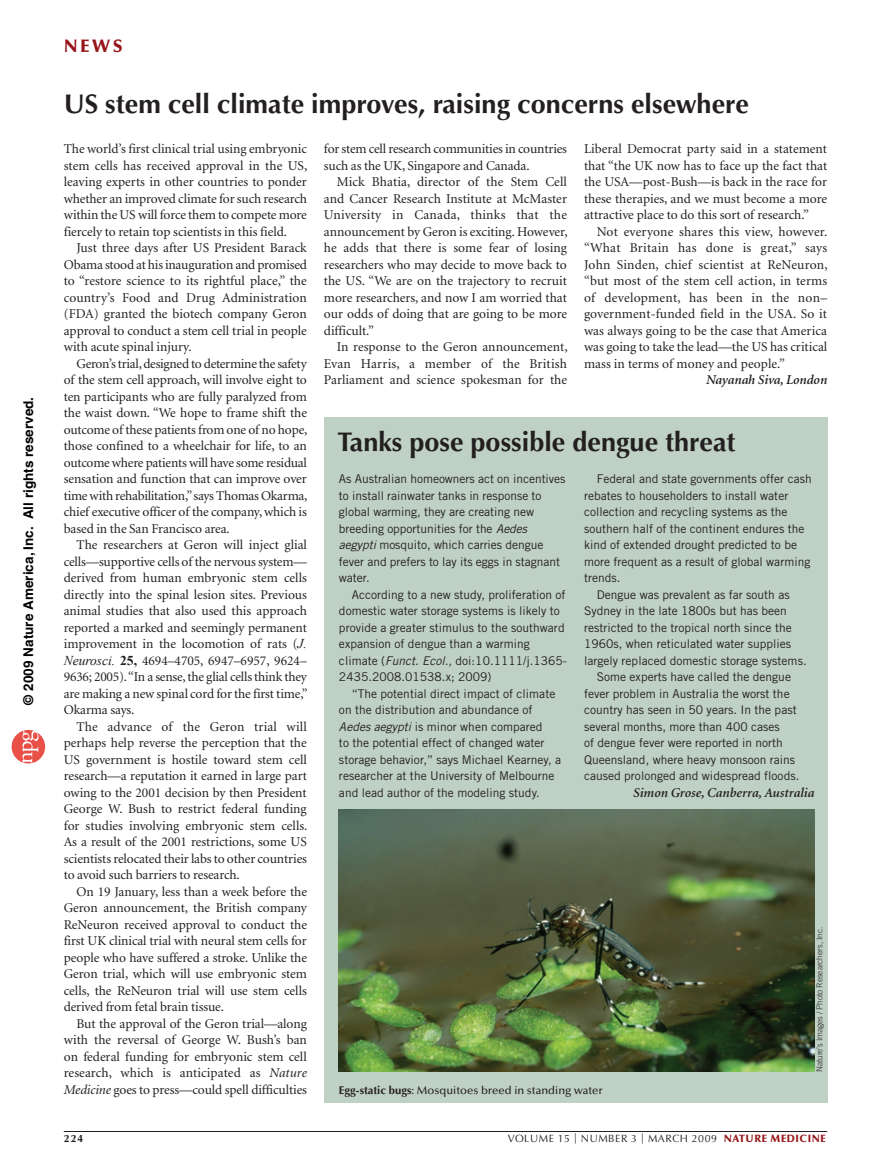
<style>
.page{position:relative;width:891px;height:1175px;background:#fff}
.page>*{position:absolute;margin:0;border:0;box-sizing:border-box;transform-origin:0 0}
.t1{font:700 27px "Optima";color:#231f20}
.t2{font:900 18px "Optima";color:#961619}
.t3{font:13.5px/16.5px "Minion";letter-spacing:-.005em;color:#231f20;text-align:justify}
.t4{font:italic 600 13.5px "Minion";letter-spacing:-.005em;color:#231f20}
.t5{font:700 13.5px "Helvetica";color:#000}
.t6{font:12px/16.5px "Trade Gothic";color:#231f20}
.t7{font:500 11.25px "Optima";color:#231f20}
.t8{font:10.5px "Optima";letter-spacing:.05em;color:#231f20}
.t9{font:700 10.5px "Optima";color:#231f20}
.t10{font:300 8.25px "Trade Gothic";letter-spacing:-.005em;color:#231f20}
.s1{font-family:"Times New Roman";font-style:italic}
.s2{font-family:"Times New Roman";font-weight:700}
.s3{font-style:italic}
.s4{font-weight:900;color:#961619}
.s5{font-weight:700}
</style>
<div class="page">
<svg style="left:12px;top:730px;width:33px;height:33px"></svg>
<hr style="left:64px;top:1131px;width:763px;height:1px;background:#231f20">
<div style="left:324px;top:417px;width:503px;height:685px;background:#bfd0c5"></div>
<img style="left:339px;top:809px;width:475px;height:262px">
<p class="t5" style="left:24px;top:705px;width:309px;rotate:-90deg">© 2009 Nature America, Inc. All rights reserved.</p>
<h2 class="t2" style="left:64px;top:35px;width:61px">NEWS</h2>
<h1 class="t1" style="left:64px;top:88px;width:687px">US stem cell climate improves, raising concerns elsewhere</h1>
<p class="t3" style="left:64px;top:141px;width:245px">The world’s first clinical trial using embryonic stem cells has received approval in the US, leaving experts in other countries to ponder whether an improved climate for such research within the US will force them to compete more fiercely to retain top scientists in this field.</p>
<p class="t3" style="left:64px;top:240px;width:245px;text-indent:13px">Just three days after US President Barack Obama stood at his inauguration and promised to “restore science to its rightful place,” the country’s Food and Drug Administration (FDA) granted the biotech company Geron approval to conduct a stem cell trial in people with acute spinal injury.</p>
<p class="t3" style="left:64px;top:356px;width:245px;text-indent:13px">Geron’s trial, designed to determine the safety of the stem cell approach, will involve eight to ten participants who are fully paralyzed from the waist down. “We hope to frame shift the outcome of these patients from one of no hope, those confined to a wheelchair for life, to an outcome where patients will have some residual sensation and function that can improve over time with rehabilitation,” says Thomas Okarma, chief executive officer of the company, which is based in the San Francisco area.</p>
<p class="t3" style="left:64px;top:537px;width:246px;text-indent:13px">The researchers at Geron will inject glial cells—supportive cells of the nervous system— derived from human embryonic stem cells directly into the spinal lesion sites. Previous animal studies that also used this approach reported a marked and seemingly permanent improvement in the locomotion of rats (<span class="s1">J.<br>Neurosci.</span> <span class="s2">25,</span> 4694–4705, 6947–6957, 9624– 9636; 2005). “In a sense, the glial cells think they are making a new spinal cord for the first time,” Okarma says.</p>
<p class="t3" style="left:64px;top:719px;width:245px;text-indent:13px">The advance of the Geron trial will perhaps help reverse the perception that the US government is hostile toward stem cell research—a reputation it earned in large part owing to the 2001 decision by then President George W. Bush to restrict federal funding for studies involving embryonic stem cells.<br>As a result of the 2001 restrictions, some US scientists relocated their labs to other countries to avoid such barriers to research.</p>
<p class="t3" style="left:64px;top:883px;width:245px;text-indent:13px">On 19 January, less than a week before the Geron announcement, the British company ReNeuron received approval to conduct the first UK clinical trial with neural stem cells for people who have suffered a stroke. Unlike the Geron trial, which will use embryonic stem cells, the ReNeuron trial will use stem cells derived from fetal brain tissue.</p>
<p class="t3" style="left:64px;top:1015px;width:245px;text-indent:13px">But the approval of the Geron trial—along with the reversal of George W. Bush’s ban on federal funding for embryonic stem cell research, which is anticipated as <span class="s3">Nature Medicine</span> goes to press—could spell difficulties</p>
<p class="t9" style="left:64px;top:1132px;width:21px">224</p>
<p class="t8" style="left:508px;top:1132px;width:319px">VOLUME 15 | NUMBER 3 | MARCH 2009 <span class="s4">NATURE MEDICINE</span></p>
<p class="t3" style="left:584px;top:141px;width:245px">Liberal Democrat party said in a statement that “the UK now has to face up the fact that the USA—post-Bush—is back in the race for these therapies, and we must become a more attractive place to do this sort of research.”</p>
<p class="t3" style="left:584px;top:224px;width:245px;text-indent:13px">Not everyone shares this view, however. “What Britain has done is great,” says John Sinden, chief scientist at ReNeuron, “but most of the stem cell action, in terms of development, has been in the non– government-funded field in the USA. So it was always going to be the case that America was going to take the lead—the US has critical mass in terms of money and people.”</p>
<p class="t4" style="left:706px;top:373px;width:123px">Nayanah Siva, London</p>
<p class="t3" style="left:324px;top:141px;width:245px">for stem cell research communities in countries such as the UK, Singapore and Canada.</p>
<p class="t3" style="left:324px;top:174px;width:245px;text-indent:13px">Mick Bhatia, director of the Stem Cell and Cancer Research Institute at McMaster University in Canada, thinks that the announcement by Geron is exciting. However, he adds that there is some fear of losing researchers who may decide to move back to the US. “We are on the trajectory to recruit more researchers, and now I am worried that our odds of doing that are going to be more difficult.”</p>
<p class="t3" style="left:324px;top:339px;width:245px;text-indent:13px">In response to the Geron announcement, Evan Harris, a member of the British Parliament and science spokesman for the</p>
<h1 class="t1" style="left:337px;top:425px;width:400px">Tanks pose possible dengue threat</h1>
<p class="t6" style="left:339px;top:470px;width:228px">As Australian homeowners act on incentives to install rainwater tanks in response to global warming, they are creating new breeding opportunities for the <span class="s3">Aedes aegypti</span> mosquito, which carries dengue fever and prefers to lay its eggs in stagnant water.</p>
<p class="t6" style="left:339px;top:586px;width:229px;text-indent:13px">According to a new study, proliferation of domestic water storage systems is likely to provide a greater stimulus to the southward expansion of dengue than a warming climate (<span class="s3">Funct. Ecol.,</span> doi:10.1111/j.1365- 2435.2008.01538.x; 2009)</p>
<p class="t6" style="left:339px;top:685px;width:224px;text-indent:13px">“The potential direct impact of climate on the distribution and abundance of <span class="s3">Aedes aegypti</span> is minor when compared<br>to the potential effect of changed water storage behavior,” says Michael Kearney, a researcher at the University of Melbourne and lead author of the modeling study.</p>
<p class="t6" style="left:597px;top:470px;width:216px">Federal and state governments offer cash</p>
<p class="t6" style="left:584px;top:487px;width:206px">rebates to householders to install water</p>
<p class="t6" style="left:584px;top:503px;width:205px">collection and recycling systems as the</p>
<p class="t6" style="left:584px;top:520px;width:222px">southern half of the continent endures the</p>
<p class="t6" style="left:584px;top:536px;width:214px">kind of extended drought predicted to be</p>
<p class="t6" style="left:584px;top:553px;width:228px">more frequent as a result of global warming</p>
<p class="t6" style="left:584px;top:569px;width:38px">trends.</p>
<p class="t6" style="left:597px;top:586px;width:194px">Dengue was prevalent as far south as</p>
<p class="t6" style="left:584px;top:602px;width:204px">Sydney in the late 1800s but has been</p>
<p class="t6" style="left:584px;top:619px;width:209px">restricted to the tropical north since the</p>
<p class="t6" style="left:584px;top:635px;width:209px">1960s, when reticulated water supplies</p>
<p class="t6" style="left:584px;top:652px;width:224px">largely replaced domestic storage systems.</p>
<p class="t6" style="left:597px;top:668px;width:196px">Some experts have called the dengue</p>
<p class="t6" style="left:584px;top:685px;width:207px">fever problem in Australia the worst the</p>
<p class="t6" style="left:584px;top:701px;width:214px">country has seen in 50 years. In the past</p>
<p class="t6" style="left:584px;top:718px;width:197px">several months, more than 400 cases</p>
<p class="t6" style="left:584px;top:734px;width:200px">of dengue fever were reported in north</p>
<p class="t6" style="left:584px;top:751px;width:213px">Queensland, where heavy monsoon rains</p>
<p class="t6" style="left:584px;top:767px;width:217px">caused prolonged and widespread floods.</p>
<p class="t4" style="left:633px;top:786px;width:183px">Simon Grose, Canberra, Australia</p>
<p class="t10" style="left:815px;top:1072px;width:147px;rotate:-90deg">Nature’s Images / Photo Researchers, Inc.</p>
<p class="t7" style="left:339px;top:1084px;width:265px"><span class="s5">Egg-static bugs</span>: Mosquitoes breed in standing water</p>
</div>
